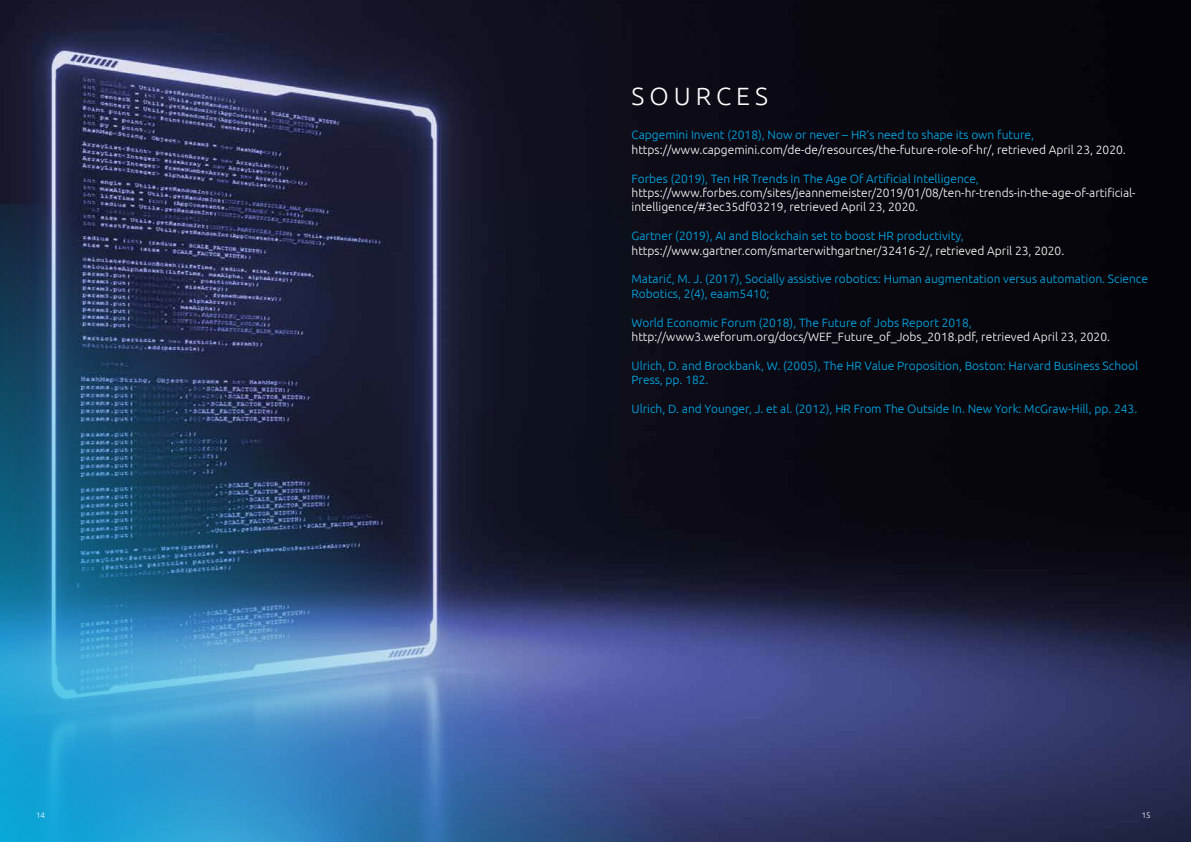
<style>
.page{position:relative;width:1191px;height:842px;background:#fff}
.page>*{position:absolute;margin:0;border:0;box-sizing:border-box;transform-origin:0 0}
.t1{font:300 25px "Ubuntu";letter-spacing:.2em;color:#fff}
.t2{font:300 12px/14.4px "Ubuntu";color:#00aeef}
.t3{font:300 12px/14.4px "Ubuntu";color:#fff}
.t4{font:300 8px "Ubuntu";color:#fff}
</style>
<div class="page">
<img style="left:0;top:0;width:1191px;height:842px">
<img style="left:0;top:204px;width:723px;height:638px">
<h1 class="t1" style="left:631px;top:81px;width:138px">SOURCES</h1>
<p class="t2" style="left:631px;top:128px;width:404px">Capgemini Invent (2018), Now or never – HR’s need to shape its own future,</p>
<p class="t3" style="left:631px;top:142px;width:496px">https://www.capgemini.com/de-de/resources/the-future-role-of-hr/, retrieved April 23, 2020.</p>
<p class="t2" style="left:631px;top:171px;width:349px">Forbes (2019), Ten HR Trends In The Age Of Artificial Intelligence,</p>
<p class="t3" style="left:631px;top:185px;width:505px">https://www.forbes.com/sites/jeannemeister/2019/01/08/ten-hr-trends-in-the-age-of-artificial&shy;intelligence/#3ec35df03219, retrieved April 23, 2020.</p>
<p class="t2" style="left:631px;top:228px;width:334px">Gartner (2019), AI and Blockchain set to boost HR productivity,</p>
<p class="t3" style="left:631px;top:243px;width:434px">https://www.gartner.com/smarterwithgartner/32416-2/, retrieved April 23, 2020.</p>
<p class="t2" style="left:631px;top:272px;width:518px">Matarić, M. J. (2017), Socially assistive robotics: Human augmentation versus automation. Science<br>Robotics, 2(4), eaam5410;</p>
<p class="t2" style="left:631px;top:315px;width:342px">World Economic Forum (2018), The Future of Jobs Report 2018,</p>
<p class="t3" style="left:631px;top:329px;width:480px">http://www3.weforum.org/docs/WEF_Future_of_Jobs_2018.pdf, retrieved April 23, 2020.</p>
<p class="t2" style="left:631px;top:358px;width:508px">Ulrich, D. and Brockbank, W. (2005), The HR Value Proposition, Boston: Harvard Business School<br>Press, pp. 182.</p>
<p class="t2" style="left:631px;top:401px;width:507px">Ulrich, D. and Younger, J. et al. (2012), HR From The Outside In. New York: McGraw-Hill, pp. 243.</p>
<p class="t4" style="left:36px;top:811px;width:11px">14</p>
<p class="t4" style="left:1141px;top:811px;width:11px">15</p>
</div>
